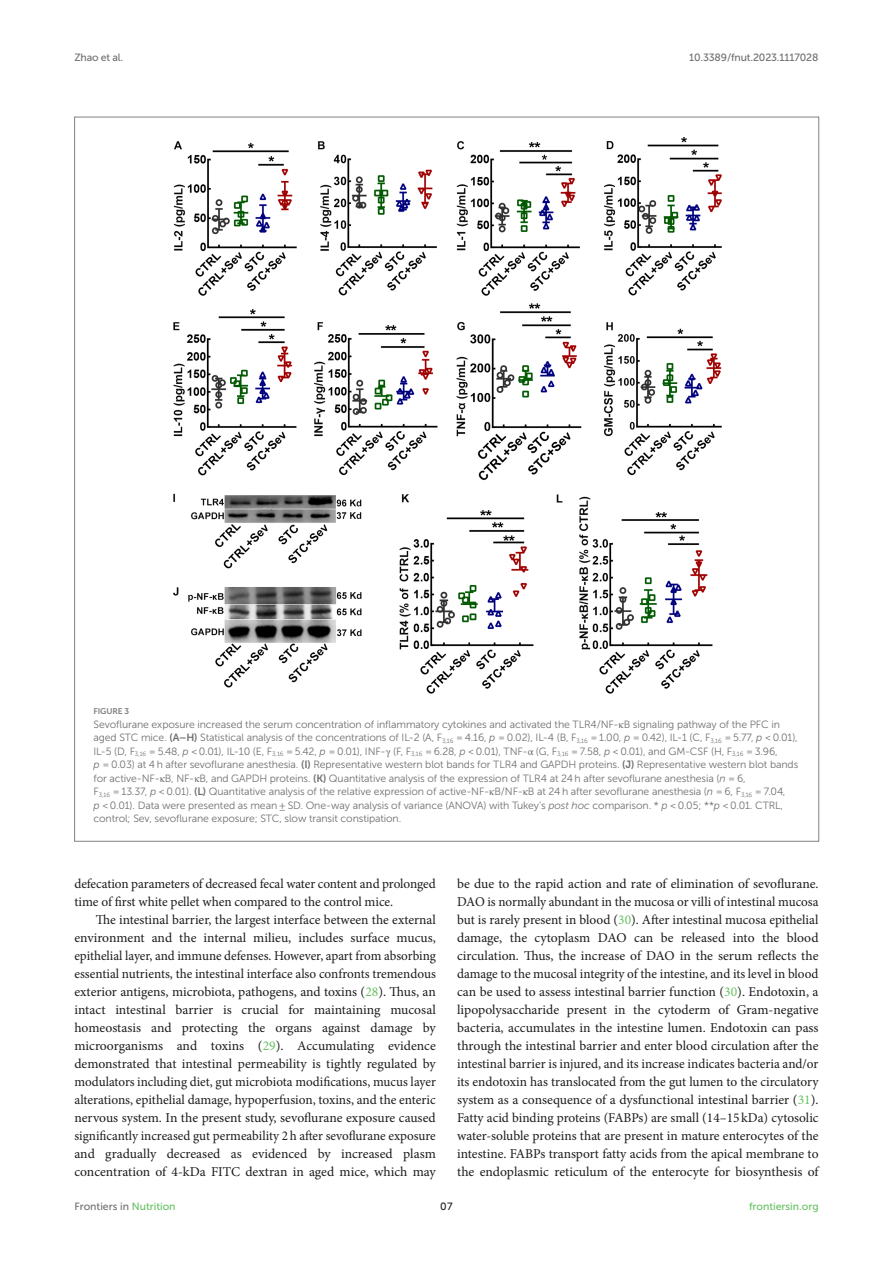
<style>
.page{position:relative;width:893px;height:1263px;background:#fff}
.page>*{position:absolute;margin:0;border:0;box-sizing:border-box;transform-origin:0 0}
.TEXT{font:13.5px/18px "Minion Pro";letter-spacing:-.005em;color:#1b1c1b;text-align:justify}
.FIG_LEG{font:10.5px/13.5px "Museo Sans 300";letter-spacing:-.01em;color:#706f70}
.t1{font:10.5px "Museo Sans 500";letter-spacing:-.015em;color:#706f70}
.t2{font:10.5px "Museo Sans 500";color:#65c161}
.t3{font:10.5px "Museo Sans 500";color:#1b1c1b}
.FIG_HD{font:8.25px "Museo Sans 700";letter-spacing:-.01em;color:#7e7f7f}
.s1{font-family:"STIX General"}
.s2{font-family:"Museo Sans 700"}
.s3{font-style:italic}
.s4{color:#65c161}
</style>
<div class="page">
<img style="left:173px;top:137px;width:549px;height:557px">
<p class="t1" style="left:74px;top:51px;width:50px">Zhao et al.</p>
<p class="t1" style="left:689px;top:51px;width:131px">10.3389/fnut.2023.1117028</p>
<p class="FIG_HD" style="left:94px;top:707px;width:37px">FIGURE 3</p>
<p class="FIG_LEG" style="left:94px;top:717px;width:706px">Sevoflurane exposure increased the serum concentration of inflammatory cytokines and activated the TLR4/NF-<span class="s1">κ</span>B signaling pathway of the PFC in aged STC mice. <span class="s2">(A–H)</span> Statistical analysis of the concentrations of IL-2 (A, F<sub>3,16</sub> = 4.16, <span class="s3">p</span> = 0.02), IL-4 (B, F<sub>3,16</sub> = 1.00, <span class="s3">p</span> = 0.42), IL-1 (C, F<sub>3,16</sub> = 5.77, <span class="s3">p</span> &lt; 0.01), IL-5 (D, F<sub>3,16</sub> = 5.48, <span class="s3">p</span> &lt; 0.01), IL-10 (E, F<sub>3,16</sub> = 5.42, <span class="s3">p</span> = 0.01), INF-<span class="s1">γ</span> (F, F<sub>3,16</sub> = 6.28, <span class="s3">p</span> &lt; 0.01), TNF-<span class="s1">α</span> (G, F<sub>3,16</sub> = 7.58, <span class="s3">p</span> &lt; 0.01), and GM-CSF (H, F<sub>3,16</sub> = 3.96,<br><span class="s3">p</span> = 0.03) at 4 h after sevoflurane anesthesia. <span class="s2">(I)</span> Representative western blot bands for TLR4 and GAPDH proteins. <span class="s2">(J)</span> Representative western blot bands for active-NF-<span class="s1">κ</span>B, NF-<span class="s1">κ</span>B, and GAPDH proteins. <span class="s2">(K)</span> Quantitative analysis of the expression of TLR4 at 24 h after sevoflurane anesthesia (<span class="s3">n</span> = 6,<br>F<sub>3,16</sub> = 13.37, <span class="s3">p</span> &lt; 0.01). <span class="s2">(L)</span> Quantitative analysis of the relative expression of active-NF-<span class="s1">κ</span>B/NF-<span class="s1">κ</span>B at 24 h after sevoflurane anesthesia (<span class="s3">n</span> = 6, F<sub>3,16</sub> = 7.04,<br><span class="s3">p</span> &lt; 0.01). Data were presented as mean ± SD. One-way analysis of variance (ANOVA) with Tukey’s <span class="s3">post hoc</span> comparison. * <span class="s3">p</span> &lt; 0.05; **<span class="s3">p</span> &lt; 0.01. CTRL, control; Sev, sevoflurane exposure; STC, slow transit constipation.</p>
<p class="TEXT" style="left:74px;top:875px;width:363px">defecation parameters of decreased fecal water content and prolonged time of first white pellet when compared to the control mice.</p>
<p class="TEXT" style="left:74px;top:911px;width:363px;text-indent:21px">The intestinal barrier, the largest interface between the external environment and the internal milieu, includes surface mucus, epithelial layer, and immune defenses. However, apart from absorbing essential nutrients, the intestinal interface also confronts tremendous exterior antigens, microbiota, pathogens, and toxins (<span class="s4">28</span>). Thus, an intact intestinal barrier is crucial for maintaining mucosal homeostasis and protecting the organs against damage by microorganisms and toxins (<span class="s4">29</span>). Accumulating evidence demonstrated that intestinal permeability is tightly regulated by modulators including diet, gut microbiota modifications, mucus layer alterations, epithelial damage, hypoperfusion, toxins, and the enteric nervous system. In the present study, sevoflurane exposure caused significantly increased gut permeability 2h after sevoflurane exposure and gradually decreased as evidenced by increased plasm concentration of 4-kDa FITC dextran in aged mice, which may</p>
<p class="TEXT" style="left:457px;top:875px;width:363px">be due to the rapid action and rate of elimination of sevoflurane.<br>DAO is normally abundant in the mucosa or villi of intestinal mucosa but is rarely present in blood (<span class="s4">30</span>). After intestinal mucosa epithelial damage, the cytoplasm DAO can be released into the blood circulation. Thus, the increase of DAO in the serum reflects the damage to the mucosal integrity of the intestine, and its level in blood can be used to assess intestinal barrier function (<span class="s4">30</span>). Endotoxin, a lipopolysaccharide present in the cytoderm of Gram-negative bacteria, accumulates in the intestine lumen. Endotoxin can pass through the intestinal barrier and enter blood circulation after the intestinal barrier is injured, and its increase indicates bacteria and/or its endotoxin has translocated from the gut lumen to the circulatory system as a consequence of a dysfunctional intestinal barrier (<span class="s4">31</span>).<br>Fatty acid binding proteins (FABPs) are small (14–15 kDa) cytosolic water-soluble proteins that are present in mature enterocytes of the intestine. FABPs transport fatty acids from the apical membrane to the endoplasmic reticulum of the enterocyte for biosynthesis of</p>
<p class="t1" style="left:74px;top:1200px;width:103px">Frontiers in <span class="s4">Nutrition</span></p>
<p class="t3" style="left:440px;top:1200px;width:14px">07</p>
<p class="t2" style="left:749px;top:1200px;width:71px">frontiersin.org</p>
</div>
